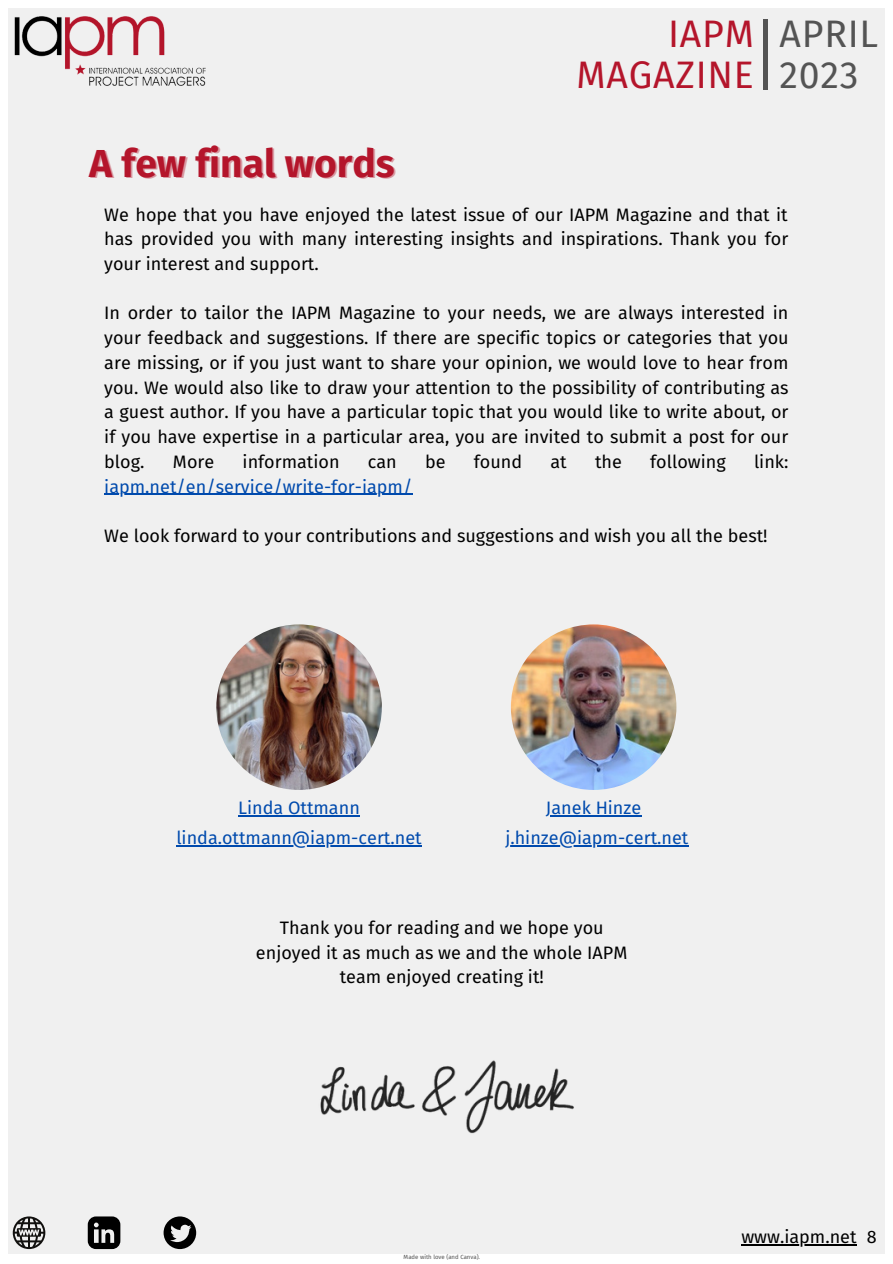
<style>
.page{position:relative;width:893px;height:1264px;background:#fff}
.page>*{position:absolute;margin:0;border:0;box-sizing:border-box;transform-origin:0 0}
.t1{font:700 39px "Fira Sans";color:#b4152b}
.t2{font:37.5px/40.5px "Fira Sans";letter-spacing:.02em;color:#b4152b;text-align:right}
.t3{font:37.5px/40.5px "Fira Sans";letter-spacing:.02em;color:#545454}
.t4{font:18px/24.8px "Fira Sans";color:#000;text-align:justify}
.t5{font:18px "Fira Sans";color:#004aad}
.t6{font:6px "Fira Sans";color:#545454}
</style>
<div class="page">
<div style="left:0;top:0;width:892px;height:1262px;background:linear-gradient(to bottom,#fdfdfd,#fdfdfd)"></div>
<div style="left:8px;top:8px;width:876px;height:1245px;background:#f0f0f0"></div>
<img style="left:14px;top:16px;width:192px;height:70px">
<svg style="left:88px;top:1216px;width:32px;height:32px"></svg>
<svg style="left:13px;top:1216px;width:32px;height:32px"></svg>
<svg style="left:163px;top:1216px;width:33px;height:32px"></svg>
<hr style="left:741px;top:1244px;width:115px;height:1px;background:#000">
<hr style="left:104px;top:494px;width:308px;height:1px;background:#004aad">
<img style="left:216px;top:624px;width:166px;height:166px;border-radius:50%">
<img style="left:511px;top:624px;width:165px;height:166px;border-radius:50%">
<img style="left:320px;top:1060px;width:254px;height:74px">
<hr style="left:238px;top:815px;width:122px;height:1px;background:#004aad">
<hr style="left:546px;top:815px;width:95px;height:1px;background:#004aad">
<hr style="left:176px;top:845px;width:245px;height:1px;background:#004aad">
<hr style="left:505px;top:845px;width:183px;height:1px;background:#004aad">
<div style="left:763px;top:20px;width:5px;height:69px;background:#545454"></div>
<h2 class="t2" style="left:576px;top:15px;width:179px">IAPM<br>MAGAZINE</h2>
<h2 class="t3" style="left:779px;top:15px;width:100px">APRIL<br>2023</h2>
<h1 class="t1" style="left:89px;top:140px;width:307px">A few final words</h1>
<p class="t4" style="left:104px;top:202px;width:685px">We hope that you have enjoyed the latest issue of our IAPM Magazine and that it has provided you with many interesting insights and inspirations. Thank you for your interest and support.</p>
<p class="t4" style="left:104px;top:301px;width:685px">In order to tailor the IAPM Magazine to your needs, we are always interested in your feedback and suggestions. If there are specific topics or categories that you are missing, or if you just want to share your opinion, we would love to hear from you. We would also like to draw your attention to the possibility of contributing as a guest author. If you have a particular topic that you would like to write about, or if you have expertise in a particular area, you are invited to submit a post for our blog.</p>
<p class="t4" style="left:173px;top:449px;width:43px">More</p>
<p class="t4" style="left:243px;top:449px;width:98px">information</p>
<p class="t4" style="left:368px;top:449px;width:30px">can</p>
<p class="t4" style="left:425px;top:449px;width:22px">be</p>
<p class="t4" style="left:474px;top:449px;width:50px">found</p>
<p class="t4" style="left:550px;top:449px;width:18px">at</p>
<p class="t4" style="left:595px;top:449px;width:28px">the</p>
<p class="t4" style="left:650px;top:449px;width:77px">following</p>
<p class="t4" style="left:754px;top:449px;width:36px">link:</p>
<p class="t5" style="left:104px;top:476px;width:309px">iapm.net/en/service/write-for-iapm/</p>
<p class="t4" style="left:104px;top:523px;width:664px">We look forward to your contributions and suggestions and wish you all the best!</p>
<p class="t5" style="left:238px;top:797px;width:123px">Linda Ottmann</p>
<p class="t5" style="left:546px;top:797px;width:97px">Janek Hinze</p>
<p class="t5" style="left:176px;top:827px;width:247px">linda.ottmann@iapm-cert.net</p>
<p class="t5" style="left:505px;top:827px;width:184px">j.hinze@iapm-cert.net</p>
<p class="t4" style="left:256px;top:915px;width:373px;text-align:center">Thank you for reading and we hope you enjoyed it as much as we and the whole IAPM team enjoyed creating it!</p>
<p class="t6" style="left:403px;top:1253px;width:78px">Made with love (and Canva).</p>
<p class="t4" style="left:741px;top:1224px;width:137px">www.iapm.net 8</p>
</div>
